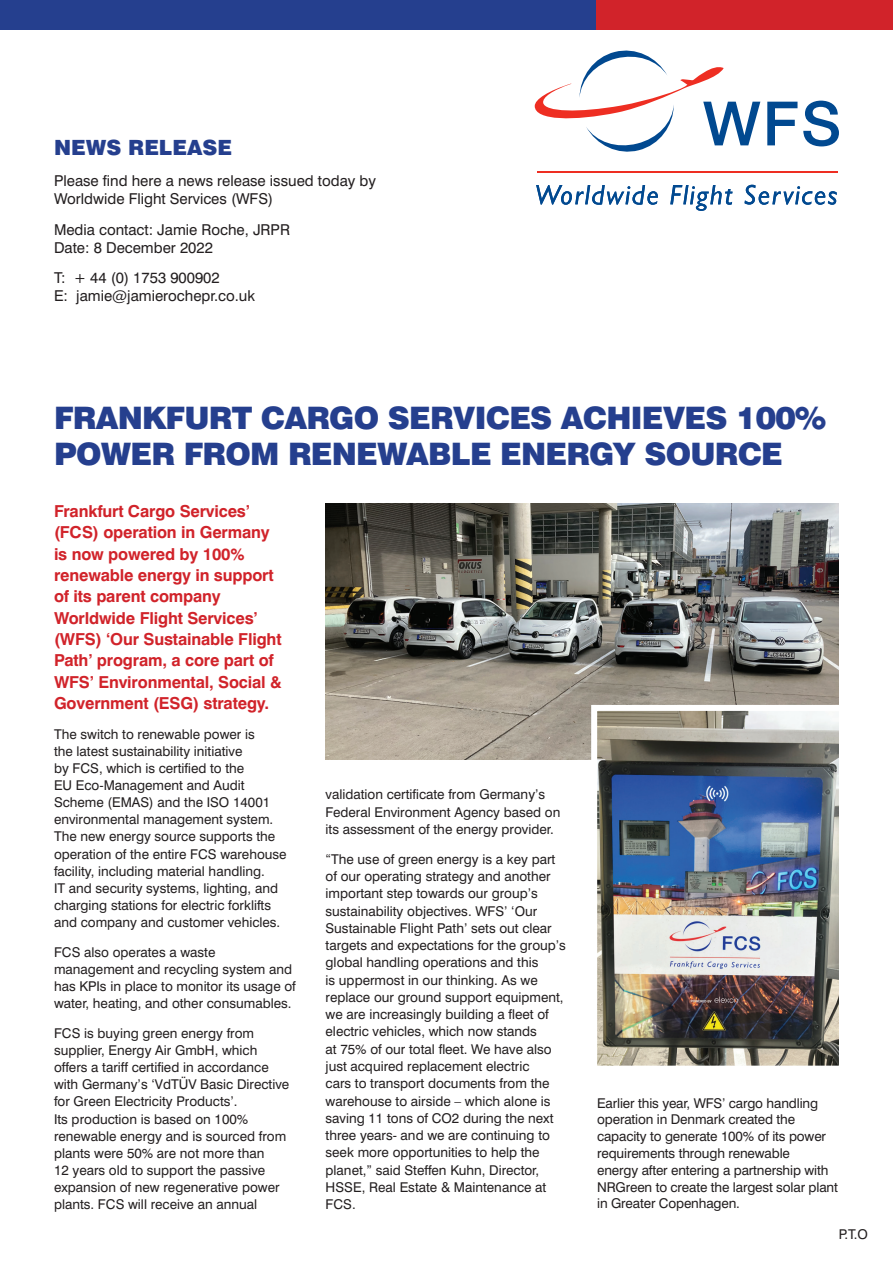
<style>
.page{position:relative;width:893px;height:1263px;background:#fff}
.page>*{position:absolute;margin:0;border:0;box-sizing:border-box;transform-origin:0 0}
.t1{font:900 31.05px/36px "Swiss 721 BT";letter-spacing:-.025em;color:#253f8e}
.t2{font:900 21px "Swiss 721 BT";color:#253f8e}
.t3{font:700 16.5px/21.3px "Swiss 721 BT";letter-spacing:-.01em;color:#d1232a}
.t4{font:15px/18px "Swiss 721 BT";color:#231f20}
.t5{font:13.5px/17.1px "Swiss 721 BT";color:#231f20}
</style>
<div class="page">
<svg style="left:535px;top:51px;width:225px;height:101px"></svg>
<svg style="left:767px;top:102px;width:30px;height:43px"></svg>
<svg style="left:803px;top:101px;width:36px;height:45px"></svg>
<svg style="left:536px;top:185px;width:122px;height:20px"></svg>
<svg style="left:670px;top:185px;width:62px;height:26px"></svg>
<svg style="left:744px;top:185px;width:93px;height:20px"></svg>
<hr style="left:537px;top:172px;width:300px;height:1px;background:#ee2e22">
<div style="left:0;top:0;width:596px;height:30px;background:#253f8e"></div>
<div style="left:596px;top:0;width:297px;height:30px;background:#d1232a"></div>
<img style="left:326px;top:504px;width:513px;height:255px">
<img style="left:588px;top:702px;width:251px;height:364px">
<h2 class="t2" style="left:54px;top:135px;width:180px">NEWS RELEASE</h2>
<p class="t4" style="left:54px;top:171px;width:324px">Please find here a news release issued today by<br>Worldwide Flight Services (WFS)</p>
<p class="t4" style="left:54px;top:220px;width:237px">Media contact: Jamie Roche, JRPR<br>Date: 8 December 2022</p>
<p class="t4" style="left:54px;top:269px;width:203px">T: + 44 (0) 1753 900902<br>E: jamie@jamierochepr.co.uk</p>
<h1 class="t1" style="left:54px;top:399px;width:774px">FRANKFURT CARGO SERVICES ACHIEVES 100%<br>POWER FROM RENEWABLE ENERGY SOURCE</h1>
<p class="t3" style="left:54px;top:500px;width:229px">Frankfurt Cargo Services’ (FCS) operation in Germany is now powered by 100% renewable energy in support of its parent company<br>Worldwide Flight Services’ (WFS) ‘Our Sustainable Flight<br>Path’ program, a core part of<br>WFS’ Environmental, Social &amp;<br>Government (ESG) strategy.</p>
<p class="t5" style="left:54px;top:725px;width:234px">The switch to renewable power is<br>the latest sustainability initiative<br>by FCS, which is certified to the<br>EU Eco-Management and Audit Scheme (EMAS) and the ISO 14001 environmental management system.<br>The new energy source supports the operation of the entire FCS warehouse facility, including material handling.<br>IT and security systems, lighting, and charging stations for electric forklifts and company and customer vehicles.</p>
<p class="t5" style="left:54px;top:943px;width:243px">FCS also operates a waste management and recycling system and has KPIs in place to monitor its usage of water, heating, and other consumables.</p>
<p class="t5" style="left:54px;top:1024px;width:237px">FCS is buying green energy from supplier, Energy Air GmbH, which offers a tariff certified in accordance with Germany’s ‘VdTÜV Basic Directive for Green Electricity Products’.<br>Its production is based on 100% renewable energy and is sourced from plants were 50% are not more than<br>12 years old to support the passive expansion of new regenerative power plants. FCS will receive an annual</p>
<p class="t5" style="left:326px;top:786px;width:236px">validation certificate from Germany’s<br>Federal Environment Agency based on its assessment of the energy provider.</p>
<p class="t5" style="left:326px;top:850px;width:242px">“The use of green energy is a key part of our operating strategy and another important step towards our group’s sustainability objectives. WFS’ ‘Our Sustainable Flight Path’ sets out clear targets and expectations for the group’s global handling operations and this<br>is uppermost in our thinking. As we replace our ground support equipment, we are increasingly building a fleet of electric vehicles, which now stands<br>at 75% of our total fleet. We have also just acquired replacement electric<br>cars to transport documents from the warehouse to airside – which alone is saving 11 tons of CO2 during the next three years- and we are continuing to seek more opportunities to help the planet,” said Steffen Kuhn, Director, HSSE, Real Estate &amp; Maintenance at FCS.</p>
<p class="t5" style="left:597px;top:1094px;width:242px">Earlier this year, WFS’ cargo handling operation in Denmark created the capacity to generate 100% of its power requirements through renewable<br>energy after entering a partnership with NRGreen to create the largest solar plant in Greater Copenhagen.</p>
<p class="t5" style="left:839px;top:1226px;width:31px">P.T.O</p>
</div>
